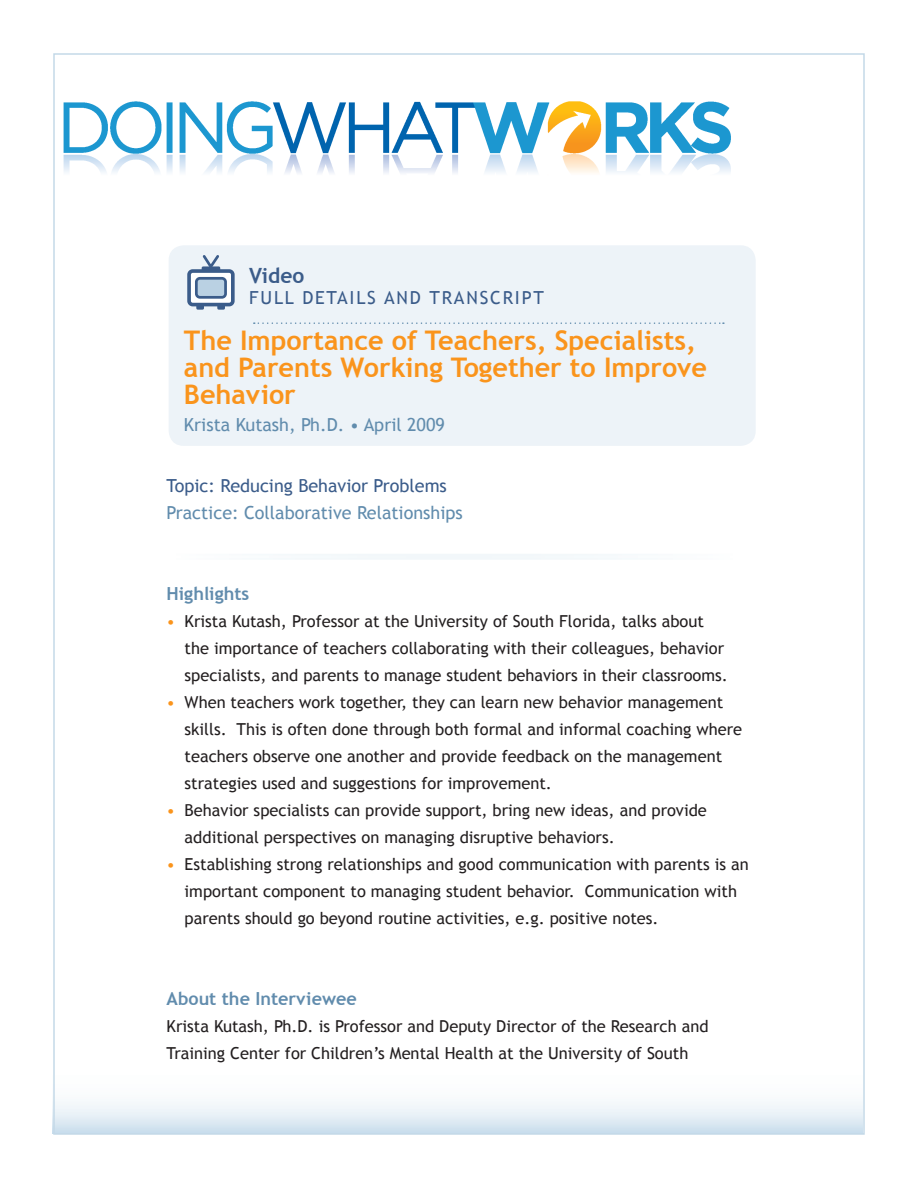
<style>
.page{position:relative;width:918px;height:1188px;background:#fff}
.page>*{position:absolute;margin:0;border:0;box-sizing:border-box;transform-origin:0 0}
.location_date{font:700 27px/27px "Trebuchet MS";color:#fa941c}
.t1{font:700 21px "Trebuchet MS";color:#3b5c8a}
.location_date-2{font:18px "Trebuchet MS";color:#618cad}
.t2{font:18px "Trebuchet MS";color:#3b5c8a}
.t3{font:700 18px "Trebuchet MS";color:#618cad}
.t4{font:18px "Trebuchet MS";letter-spacing:.1em;color:#3b5c8a}
.t5{font:16.5px/27px "Trebuchet MS";color:#231f20}
.s1{color:#fa941c}
</style>
<div class="page">
<svg style="left:56px;top:1102px;width:806px;height:30px"></svg>
<div style="left:171px;top:554px;width:564px;height:6px;border:2px solid #fff"></div>
<div style="left:169px;top:245px;width:587px;height:201px;background:#edf3f8;border-radius:15px"></div>
<div style="left:189px;top:271px;width:44px;height:34px;background:#fff;border-radius:4px"></div>
<div style="left:187px;top:269px;width:48px;height:37px;border:4px solid #3b5c8a;border-radius:4px"></div>
<div style="left:196px;top:278px;width:30px;height:19px;background:#bad1e3;border-radius:4px"></div>
<div style="left:195px;top:277px;width:32px;height:22px;border:3px solid #3b5c8a;border-radius:4px"></div>
<svg style="left:200px;top:255px;width:22px;height:17px"></svg>
<svg style="left:196px;top:304px;width:8px;height:6px"></svg>
<svg style="left:217px;top:304px;width:8px;height:6px"></svg>
<svg style="left:254px;top:322px;width:470px;height:2px"></svg>
<img style="left:63px;top:101px;width:668px;height:72px">
<p class="t1" style="left:249px;top:263px;width:57px">Video</p>
<p class="t4" style="left:249px;top:287px;width:243px">Full Details and Transcr</p>
<p class="t2" style="left:515px;top:287px;width:19px">ipt</p>
<p class="location_date" style="left:184px;top:327px;width:525px">The Importance of Teachers, Specialists, and Parents Working Together to Improve<br>Behavior</p>
<p class="location_date-2" style="left:184px;top:414px;width:262px">Krista Kutash, Ph.D. • April 2009</p>
<p class="t2" style="left:167px;top:475px;width:282px">Topic: Reducing Behavior Problems</p>
<p class="location_date-2" style="left:167px;top:502px;width:298px">Practice: Collaborative Relationships</p>
<p class="t3" style="left:167px;top:582px;width:84px">Highlights</p>
<p class="t5" style="left:185px;top:608px;width:545px;text-indent:-18px"><span class="s1">•</span> Krista Kutash, Professor at the University of South Florida, talks about the importance of teachers collaborating with their colleagues, behavior specialists, and parents to manage student behaviors in their classrooms.</p>
<p class="t5" style="left:185px;top:689px;width:559px;text-indent:-18px"><span class="s1">•</span> When teachers work together, they can learn new behavior management skills. This is often done through both formal and informal coaching where teachers observe one another and provide feedback on the management strategies used and suggestions for improvement.</p>
<p class="t5" style="left:185px;top:797px;width:524px;text-indent:-18px"><span class="s1">•</span> Behavior specialists can provide support, bring new ideas, and provide additional perspectives on managing disruptive behaviors.</p>
<p class="t5" style="left:185px;top:851px;width:566px;text-indent:-18px"><span class="s1">•</span> Establishing strong relationships and good communication with parents is an important component to managing student behavior. Communication with parents should go beyond routine activities, e.g. positive notes.</p>
<p class="t3" style="left:167px;top:987px;width:192px">About the Interviewee</p>
<p class="t5" style="left:167px;top:1013px;width:543px">Krista Kutash, Ph.D. is Professor and Deputy Director of the Research and<br>Training Center for Children’s Mental Health at the University of South</p>
</div>
